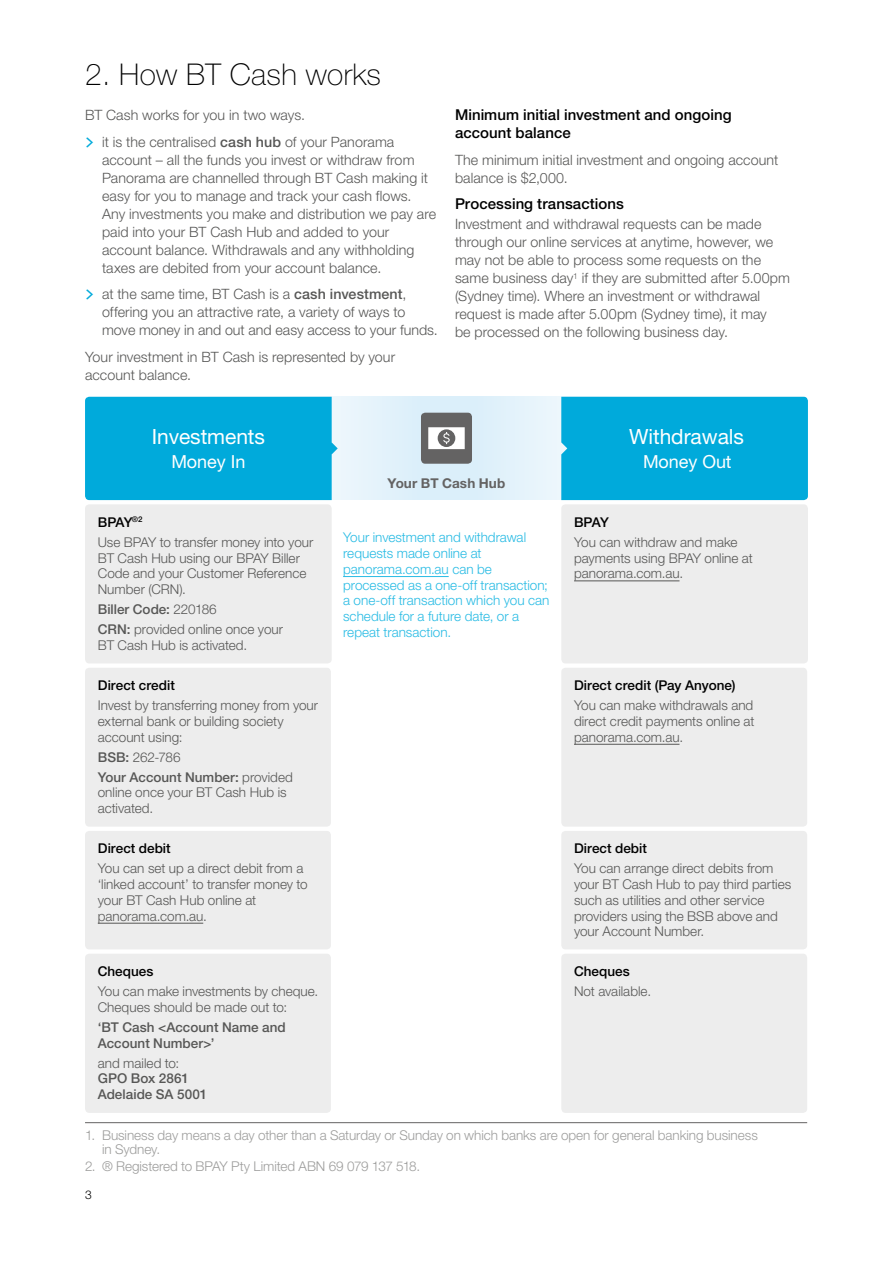
<style>
.page{position:relative;width:893px;height:1263px;background:#fff}
.page>*{position:absolute;margin:0;border:0;box-sizing:border-box;transform-origin:0 0}
.t1{font:100 30px "Helvetica Neue LT Std";letter-spacing:.01em;color:#000}
.t2{font:21px "Helvetica Neue LT Std";letter-spacing:-.005em;color:#fff}
.t3{font:18px "Helvetica Neue LT Std";letter-spacing:-.005em;color:#fff}
.t4{font:500 15px/18px "Helvetica Neue LT Std";letter-spacing:.005em;color:#000}
.t5{font:300 14.25px/18px "Helvetica Neue LT Std";letter-spacing:.005em;color:#575756}
.t6{font:300 13.5px/15.8px "Helvetica Neue LT Std";color:#575756}
.t7{font:300 13.5px/15.8px "Helvetica Neue LT Std";color:#28bbe4}
.t8{font:300 13.5px/14.2px "Helvetica Neue LT Std";letter-spacing:-.005em;color:#9d9d9c}
.t9{font:500 13.5px/15.8px "Helvetica Neue LT Std";color:#575756}
.t10{font:500 13.5px "Helvetica Neue LT Std";color:#000}
.t11{font:700 13.5px "Helvetica Neue LT Std";letter-spacing:.01em;color:#646363}
.t12{font:300 12px "Helvetica Neue LT Std";color:#000}
.s1{font-family:"The Sans";font-weight:400;font-size:18px;color:#00aadb}
.s2{font-weight:500}
.s3{font-weight:500;color:#000}
.s4{font-weight:300}
</style>
<div class="page">
<div style="left:208px;top:397px;width:238px;height:103px;background:#e3f2fb"></div>
<div style="left:446px;top:397px;width:247px;height:103px;background:#e3f2fb"></div>
<div style="left:561px;top:397px;width:247px;height:103px;background:#00aadb"></div>
<div style="left:421px;top:413px;width:51px;height:51px;background:#646363;border-radius:4px"></div>
<svg style="left:428px;top:427px;width:37px;height:22px"></svg>
<div style="left:85px;top:397px;width:253px;height:103px;background:#00aadb"></div>
<div style="left:85px;top:504px;width:247px;height:159px;background:#ededed;border-radius:4px"></div>
<div style="left:561px;top:504px;width:247px;height:159px;background:#ededed;border-radius:4px"></div>
<hr style="left:574px;top:581px;width:105px;height:1px;background:#575756">
<div style="left:85px;top:668px;width:246px;height:159px;background:#ededed;border-radius:4px"></div>
<div style="left:561px;top:668px;width:246px;height:159px;background:#ededed;border-radius:4px"></div>
<hr style="left:574px;top:744px;width:105px;height:1px;background:#575756">
<div style="left:85px;top:831px;width:246px;height:118px;background:#ededed;border-radius:4px"></div>
<hr style="left:98px;top:923px;width:105px;height:1px;background:#575756">
<div style="left:561px;top:831px;width:246px;height:118px;background:#ededed;border-radius:4px"></div>
<div style="left:85px;top:954px;width:246px;height:159px;background:#ededed;border-radius:4px"></div>
<div style="left:561px;top:954px;width:246px;height:159px;background:#ededed;border-radius:4px"></div>
<hr style="left:343px;top:576px;width:106px;height:1px;background:#28bbe4">
<hr style="left:85px;top:1122px;width:722px;height:1px;background:#646363">
<h1 class="t1" style="left:85px;top:57px;width:297px">2. How BT Cash works</h1>
<p class="t5" style="left:85px;top:102px;width:311px;line-height:26.5px">BT Cash works for you in two ways.<br><span class="s1">&gt;</span> it is the centralised <span class="s2">cash hub</span> of your Panorama</p>
<p class="t5" style="left:102px;top:150px;width:336px">account – all the funds you invest or withdraw from Panorama are channelled through BT Cash making it easy for you to manage and track your cash flows.<br>Any investments you make and distribution we pay are paid into your BT Cash Hub and added to your account balance. Withdrawals and any withholding taxes are debited from your account balance.</p>
<p class="t5" style="left:102px;top:285px;width:337px;text-indent:-17px"><span class="s1">&gt;</span> at the same time, BT Cash is a <span class="s2">cash investment</span>, offering you an attractive rate, a variety of ways to move money in and out and easy access to your funds.</p>
<p class="t5" style="left:85px;top:347px;width:312px">Your investment in BT Cash is represented by your account balance.</p>
<p class="t4" style="left:455px;top:106px;width:278px">Minimum initial investment and ongoing account balance</p>
<p class="t5" style="left:455px;top:150px;width:325px">The minimum initial investment and ongoing account balance is $2,000.</p>
<p class="t4" style="left:455px;top:195px;width:170px">Processing transactions</p>
<p class="t5" style="left:455px;top:215px;width:336px">Investment and withdrawal requests can be made through our online services at anytime, however, we may not be able to process some requests on the same business day<sup>1</sup> if they are submitted after 5.00pm (Sydney time). Where an investment or withdrawal request is made after 5.00pm (Sydney time), it may<br>be processed on the following business day.</p>
<h2 class="t2" style="left:152px;top:424px;width:115px">Investments</h2>
<p class="t3" style="left:171px;top:451px;width:75px">Money In</p>
<h2 class="t2" style="left:629px;top:424px;width:116px">Withdrawals</h2>
<p class="t3" style="left:643px;top:451px;width:90px">Money Out</p>
<p class="t6" style="left:98px;top:512px;width:217px;line-height:20px"><span class="s3">BPAY</span><sup>®2<br></sup>Use BPAY to transfer money into your</p>
<p class="t6" style="left:98px;top:549px;width:210px">BT Cash Hub using our BPAY Biller<br>Code and your Customer Reference<br>Number (CRN).</p>
<p class="t6" style="left:98px;top:599px;width:187px;line-height:20px"><span class="s2">Biller Code:</span> 220186<br><span class="s2">CRN:</span> provided online once your</p>
<p class="t6" style="left:98px;top:637px;width:151px">BT Cash Hub is activated.</p>
<p class="t10" style="left:98px;top:677px;width:79px">Direct credit</p>
<p class="t6" style="left:98px;top:697px;width:222px">Invest by transferring money from your external bank or building society account using:</p>
<p class="t9" style="left:98px;top:747px;width:197px;line-height:20px">BSB: <span class="s4">262-786<br></span>Your Account Number: <span class="s4">provided</span></p>
<p class="t6" style="left:98px;top:784px;width:190px">online once your BT Cash Hub is activated.</p>
<p class="t10" style="left:98px;top:840px;width:74px">Direct debit</p>
<p class="t6" style="left:98px;top:860px;width:211px">You can set up a direct debit from a ‘linked account’ to transfer money to your BT Cash Hub online at panorama.com.au.</p>
<p class="t10" style="left:98px;top:963px;width:57px">Cheques</p>
<p class="t6" style="left:98px;top:983px;width:222px">You can make investments by cheque.<br>Cheques should be made out to:</p>
<p class="t9" style="left:98px;top:1019px;width:189px">‘BT Cash &lt;Account Name and<br>Account Number&gt;’</p>
<p class="t6" style="left:98px;top:1055px;width:83px">and mailed to:</p>
<p class="t9" style="left:98px;top:1070px;width:111px">GPO Box 2861<br>Adelaide SA 5001</p>
<p class="t11" style="left:388px;top:475px;width:119px">Your BT Cash Hub</p>
<p class="t7" style="left:343px;top:529px;width:208px">Your investment and withdrawal requests made online at panorama.com.au can be processed as a one-off transaction; a one-off transaction which you can schedule for a future date, or a repeat transaction.</p>
<p class="t10" style="left:574px;top:514px;width:36px">BPAY</p>
<p class="t6" style="left:574px;top:534px;width:180px">You can withdraw and make payments using BPAY online at panorama.com.au.</p>
<p class="t10" style="left:574px;top:677px;width:163px">Direct credit (Pay Anyone)</p>
<p class="t6" style="left:574px;top:697px;width:182px;text-align:justify">You can make withdrawals and direct credit payments online at panorama.com.au.</p>
<p class="t10" style="left:574px;top:840px;width:74px">Direct debit</p>
<p class="t6" style="left:574px;top:860px;width:219px">You can arrange direct debits from your BT Cash Hub to pay third parties such as utilities and other service providers using the BSB above and your Account Number.</p>
<p class="t10" style="left:574px;top:963px;width:57px">Cheques</p>
<p class="t6" style="left:574px;top:983px;width:79px">Not available.</p>
<p class="t8" style="left:102px;top:1128px;width:657px;text-indent:-17px">1. Business day means a day other than a Saturday or Sunday on which banks are open for general banking business in Sydney.</p>
<p class="t8" style="left:85px;top:1158px;width:337px">2. ® Registered to BPAY Pty Limited ABN 69 079 137 518.</p>
<p class="t12" style="left:85px;top:1187px;width:8px">3</p>
</div>
